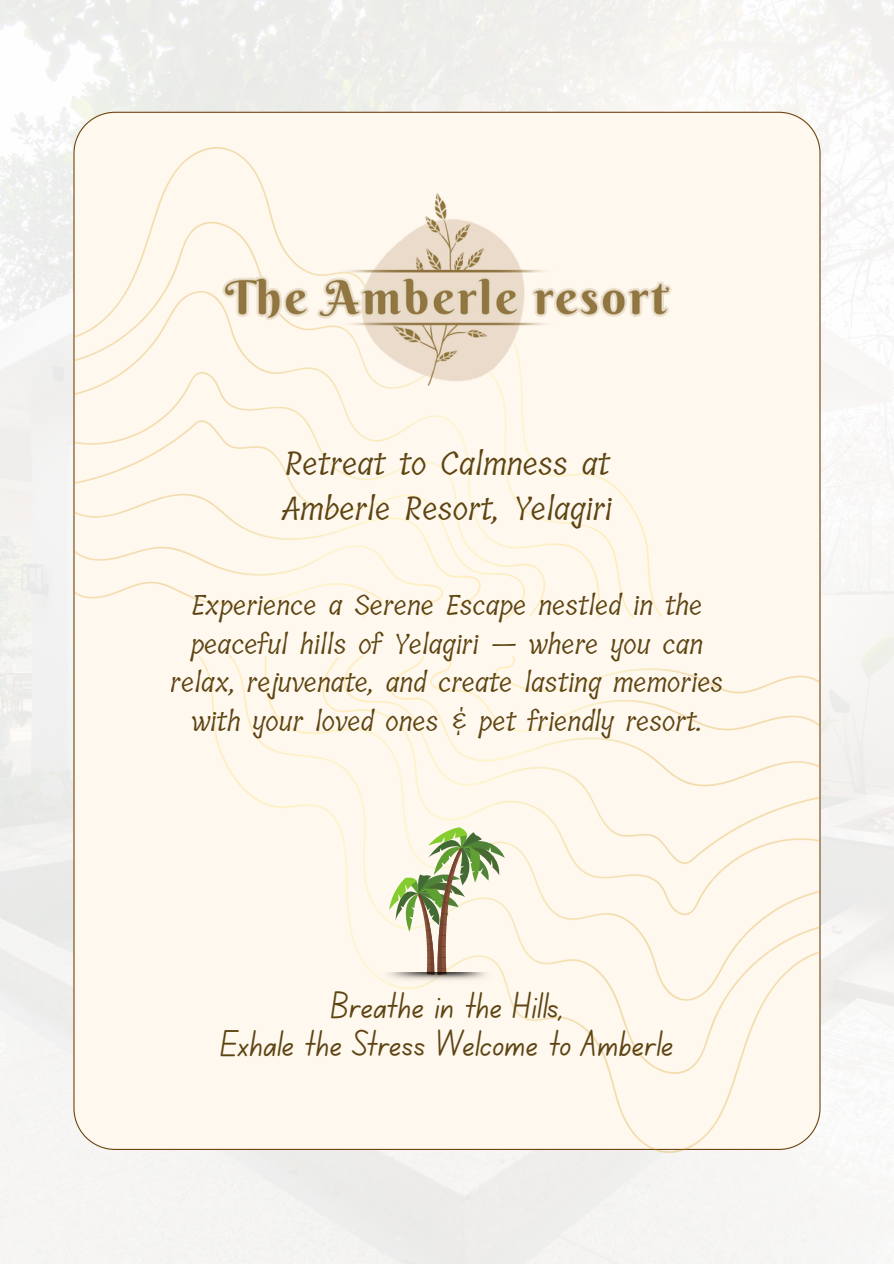
<style>
.page{position:relative;width:894px;height:1264px;background:#fff}
.page>*{position:absolute;margin:0;border:0;box-sizing:border-box;transform-origin:0 0}
.t1{font:37.65px/37.8px "Canva School Font";color:#5d4412;text-align:center}
.t2{font:31.95px/44.1px "Tillana";color:#5d4412}
.t3{font:27.6px/38.5px "Tillana";color:#5d4412;text-align:center}
</style>
<div class="page">
<img style="left:0;top:0;width:893px;height:1263px">
<div style="left:73px;top:112px;width:747px;height:1037px;background:#fff8ee"></div>
<img style="left:73px;top:147px;width:588px;height:471px">
<div style="left:200px;top:655px;width:620px;height:497px;background:#fff8ee"></div>
<img style="left:223px;top:193px;width:448px;height:192px">
<svg style="left:389px;top:826px;width:115px;height:148px;background:#d3d5b9"></svg>
<img style="left:377px;top:972px;width:118px;height:12px">
<p class="t2" style="left:282px;top:442px;width:332px">Retreat to Calmness at<br>Amberle Resort, Yelagiri</p>
<p class="t3" style="left:171px;top:586px;width:554px">Experience a Serene Escape nestled in the peaceful hills of Yelagiri — where you can relax, rejuvenate, and create lasting memories with your loved ones &amp; pet friendly resort.</p>
<h1 class="t1" style="left:220px;top:991px;width:454px">Breathe in the Hills,<br>Exhale the Stress Welcome to Amberle</h1>
</div>
